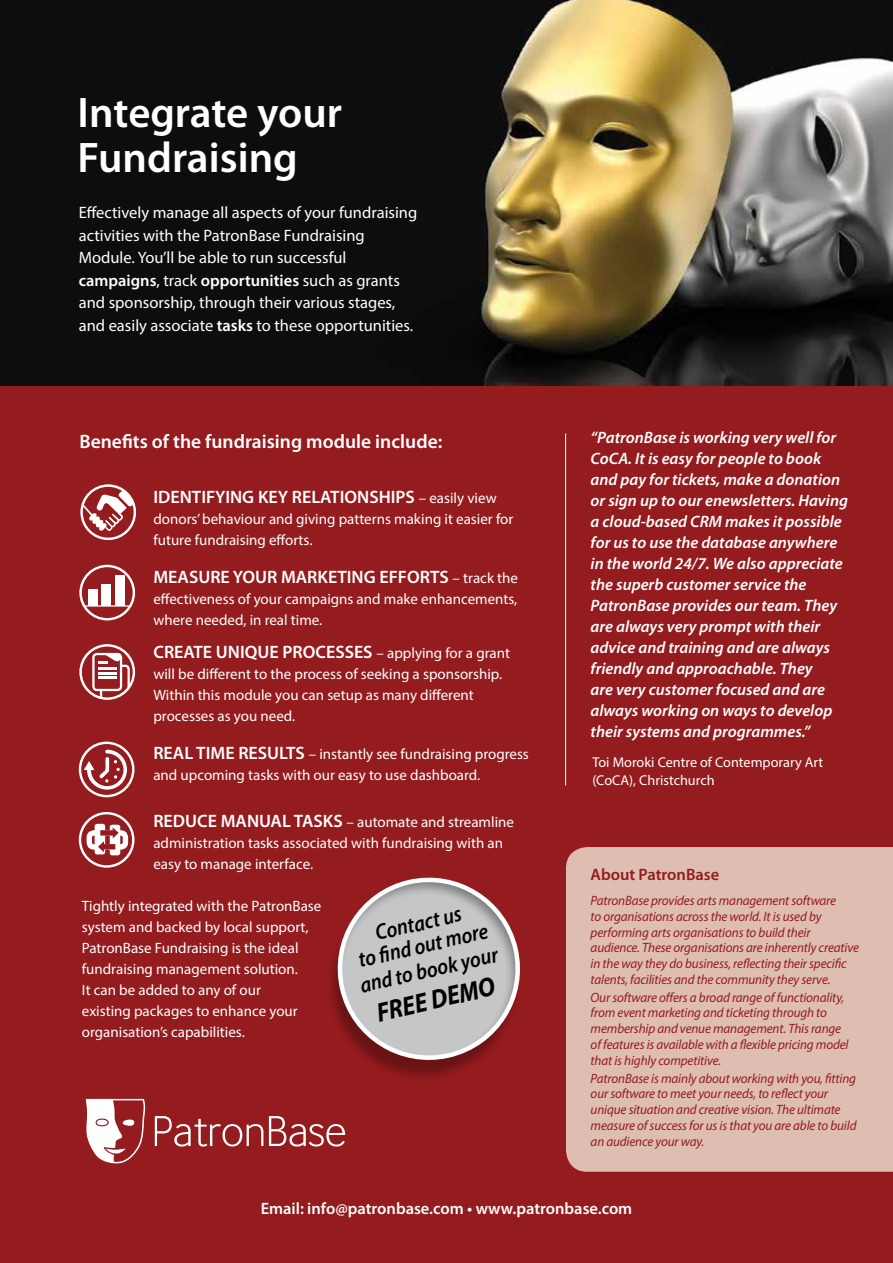
<style>
.page{position:relative;width:893px;height:1263px;background:#fff}
.page>*{position:absolute;margin:0;border:0;box-sizing:border-box;transform-origin:0 0}
.t1{font:600 42.9px/44.5px "Myriad Pro";color:#fff}
.t2{font:italic 700 27px "Myriad Pro";color:#000;scale:.89 1}
.t3{font:italic 600 22.35px/22.5px "Myriad Pro";color:#000;text-align:center;scale:.89 1}
.t4{font:600 19.5px "Myriad Pro";color:#fff}
.t5{font:600 18px "Myriad Pro";color:#fff}
.t6{font:italic 600 16.5px/21px "Myriad Pro";color:#fff}
.t7{font:16.5px/22.5px "Myriad Pro";color:#fff}
.t8{font:600 16.5px "Myriad Pro";color:#fff}
.t9{font:600 16.5px "Myriad Pro";color:#941b1e}
.t10{font:15px/21px "Myriad Pro";color:#fff}
.t11{font:14.25px/18px "Myriad Pro";color:#fff}
.t12{font:italic 13.5px/15.8px "Myriad Pro";letter-spacing:-.01em;color:#941b1e}
.s1{font-weight:600}
.s2{font-weight:400;font-size:15px}
.s3{font-weight:600;font-size:18px}
</style>
<div class="page">
<div style="left:0;top:376px;width:893px;height:887px;background:#941b1e"></div>
<svg style="left:155px;top:1116px;width:190px;height:30px"></svg>
<svg style="left:85px;top:1098px;width:61px;height:66px"></svg>
<hr style="left:565px;top:433px;width:1px;height:352px;background:#fff">
<svg style="left:382px;top:1066px;width:83px;height:10px"></svg>
<svg style="left:331px;top:877px;width:189px;height:189px"></svg>
<div style="left:566px;top:847px;width:327px;height:325px;background:#debeb1"></div>
<div style="left:80px;top:484px;width:56px;height:56px;border:2px solid #fff;border-radius:50%"></div>
<svg style="left:83px;top:490px;width:51px;height:41px"></svg>
<div style="left:79px;top:565px;width:56px;height:55px;border:2px solid #fff;border-radius:50%"></div>
<hr style="left:85px;top:605px;width:45px;height:2px;background:#fff">
<div style="left:88px;top:589px;width:9px;height:16px;background:#fff"></div>
<div style="left:102px;top:584px;width:9px;height:21px;background:#fff"></div>
<div style="left:115px;top:575px;width:10px;height:31px;background:#fff"></div>
<div style="left:79px;top:644px;width:56px;height:56px;border:2px solid #fff;border-radius:50%"></div>
<div style="left:92px;top:653px;width:30px;height:38px;border:2px solid #fff;border-radius:3px"></div>
<svg style="left:98px;top:654px;width:32px;height:45px"></svg>
<hr style="left:98px;top:667px;width:19px;height:3px;background:#fff">
<hr style="left:98px;top:672px;width:19px;height:3px;background:#fff">
<hr style="left:98px;top:676px;width:19px;height:3px;background:#fff">
<div style="left:79px;top:812px;width:55px;height:56px;border:2px solid #fff;border-radius:50%"></div>
<div style="left:87px;top:830px;width:41px;height:20px;border:5px solid #fff;border-radius:4px"></div>
<div style="left:95px;top:824px;width:10px;height:30px;background:#fff;border-radius:3px"></div>
<div style="left:110px;top:825px;width:10px;height:30px;background:#fff;border-radius:3px"></div>
<svg style="left:98px;top:827px;width:21px;height:25px"></svg>
<img style="left:0;top:0;width:893px;height:385px">
<div style="left:79px;top:742px;width:55px;height:55px;border:2px solid #fff;border-radius:50%"></div>
<svg style="left:84px;top:750px;width:43px;height:40px"></svg>
<h1 class="t1" style="left:78px;top:91px;width:266px">Integrate your<br>Fundraising</h1>
<p class="t7" style="left:79px;top:201px;width:340px">Effectively manage all aspects of your fundraising activities with the PatronBase Fundraising Module. You’ll be able to run successful <span class="s1">campaigns</span>, track <span class="s1">opportunities</span> such as grants and sponsorship, through their various stages, and easily associate <span class="s1">tasks</span> to these opportunities.</p>
<h3 class="t4" style="left:79px;top:431px;width:364px">Benefits of the fundraising module include:</h3>
<p class="t6" style="left:591px;top:427px;width:259px">“PatronBase is working very well for CoCA. It is easy for people to book and pay for tickets, make a donation or sign up to our enewsletters. Having a cloud-based CRM makes it possible for us to use the database anywhere in the world 24/7. We also appreciate the superb customer service the PatronBase provides our team. They are always very prompt with their advice and training and are always friendly and approachable. They<br>are very customer focused and are always working on ways to develop their systems and programmes.”</p>
<p class="t11" style="left:592px;top:753px;width:232px">Toi Moroki Centre of Contemporary Art (CoCA), Christchurch</p>
<p class="t5" style="left:153px;top:486px;width:345px">IDENTIFYING KEY RELATIONSHIPS <span class="s2">– easily view</span></p>
<p class="t10" style="left:153px;top:508px;width:361px">donors’ behaviour and giving patterns making it easier for future fundraising efforts.</p>
<p class="t5" style="left:153px;top:566px;width:366px">MEASURE YOUR MARKETING EFFORTS <span class="s2">– track the</span></p>
<p class="t10" style="left:153px;top:588px;width:365px">effectiveness of your campaigns and make enhancements, where needed, in real time.</p>
<p class="t5" style="left:153px;top:642px;width:358px">CREATE UNIQUE PROCESSES <span class="s2">– applying for a grant</span></p>
<p class="t10" style="left:153px;top:663px;width:350px">will be different to the process of seeking a sponsorship.<br>Within this module you can setup as many different processes as you need.</p>
<p class="t10" style="left:153px;top:743px;width:377px"><span class="s3">REAL TIME RESULTS</span> – instantly see fundraising progress and upcoming tasks with our easy to use dashboard.</p>
<p class="t10" style="left:153px;top:811px;width:362px"><span class="s3">REDUCE MANUAL TASKS</span> – automate and streamline administration tasks associated with fundraising with an easy to manage interface.</p>
<p class="t10" style="left:82px;top:895px;width:241px">Tightly integrated with the PatronBase system and backed by local support, PatronBase Fundraising is the ideal fundraising management solution.<br>It can be added to any of our<br>existing packages to enhance your organisation’s capabilities.</p>
<h3 class="t3" style="left:351px;top:927px;width:150px;rotate:-13deg">Contact us<br>to fi nd out more</h3>
<p class="t9" style="left:591px;top:865px;width:130px">About PatronBase</p>
<p class="t12" style="left:591px;top:892px;width:270px">PatronBase provides arts management software<br>to organisations across the world. It is used by performing arts organisations to build their audience. These organisations are inherently creative in the way they do business, reflecting their specific talents, facilities and the community they serve.</p>
<p class="t12" style="left:591px;top:989px;width:260px">Our software offers a broad range of functionality, from event marketing and ticketing through to membership and venue management. This range of features is available with a flexible pricing model that is highly competitive.</p>
<p class="t12" style="left:591px;top:1070px;width:267px">PatronBase is mainly about working with you, fitting our software to meet your needs, to reflect your unique situation and creative vision. The ultimate measure of success for us is that you are able to build an audience your way.</p>
<h3 class="t3" style="left:358px;top:975px;width:160px;rotate:-13deg">and to book your</h3>
<h2 class="t2" style="left:373px;top:995px;width:137px;rotate:-13deg">FREE DEMO</h2>
<p class="t8" style="left:261px;top:1199px;width:373px">Email: info@patronbase.com • www.patronbase.com</p>
</div>
